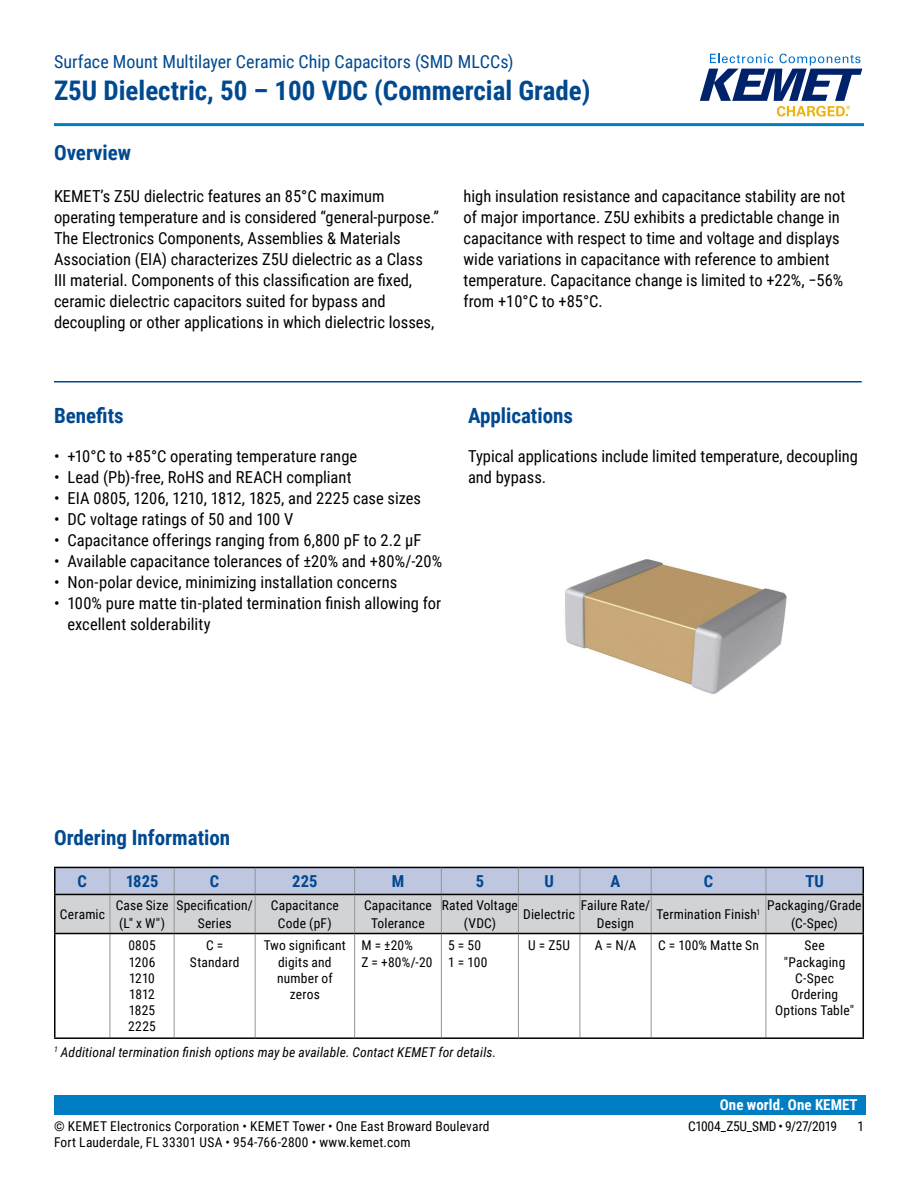
<style>
.page{position:relative;width:918px;height:1188px;background:#fff}
.page>*{position:absolute;margin:0;border:0;box-sizing:border-box;transform-origin:0 0}
.t1{font:700 27px "Roboto Condensed";color:#004990}
.t2{font:700 21px "Roboto Condensed";color:#004990}
.t3{font:18px "Roboto Condensed";color:#004990}
.t4{font:16.5px/21px "Roboto Condensed";color:#000}
.t5{font:700 16.5px "Roboto Condensed";color:#004990}
.t6{font:700 15px "Roboto Condensed";color:#fff}
.t7{font:13.5px/16.2px "Roboto Condensed";letter-spacing:.015em;color:#000;text-align:center}
.t8{font:italic 13.5px "Roboto Condensed";letter-spacing:.01em;color:#000}
.t9{font:13.5px "Roboto Condensed";letter-spacing:-.025em;color:#000}
</style>
<div class="page">
<svg style="left:700px;top:54px;width:162px;height:63px"></svg>
<hr style="left:54px;top:123px;width:810px;height:3px;background:#007dc3">
<div style="left:54px;top:1095px;width:811px;height:20px;background:#007dc3"></div>
<hr style="left:110px;top:934px;width:1px;height:103px;background:#939598">
<hr style="left:174px;top:934px;width:1px;height:103px;background:#939598">
<hr style="left:255px;top:934px;width:1px;height:103px;background:#939598">
<hr style="left:354px;top:934px;width:1px;height:103px;background:#939598">
<hr style="left:441px;top:934px;width:1px;height:103px;background:#939598">
<hr style="left:518px;top:934px;width:1px;height:103px;background:#939598">
<hr style="left:580px;top:934px;width:1px;height:103px;background:#939598">
<hr style="left:651px;top:934px;width:1px;height:103px;background:#939598">
<hr style="left:766px;top:934px;width:1px;height:103px;background:#939598">
<hr style="left:54px;top:895px;width:2px;height:38px;background:#000">
<hr style="left:54px;top:933px;width:56px;height:1px;background:#000">
<hr style="left:54px;top:934px;width:2px;height:103px;background:#000">
<hr style="left:863px;top:934px;width:1px;height:103px;background:#000">
<hr style="left:54px;top:1037px;width:56px;height:2px;background:#000">
<hr style="left:110px;top:1037px;width:64px;height:2px;background:#000">
<hr style="left:174px;top:1037px;width:81px;height:2px;background:#000">
<hr style="left:255px;top:1037px;width:100px;height:2px;background:#000">
<hr style="left:355px;top:1037px;width:86px;height:2px;background:#000">
<hr style="left:441px;top:1037px;width:77px;height:2px;background:#000">
<hr style="left:518px;top:1037px;width:62px;height:2px;background:#000">
<hr style="left:580px;top:1037px;width:71px;height:2px;background:#000">
<hr style="left:651px;top:1037px;width:115px;height:2px;background:#000">
<hr style="left:766px;top:1037px;width:98px;height:2px;background:#000">
<hr style="left:54px;top:867px;width:56px;height:1px;background:#000">
<hr style="left:54px;top:868px;width:2px;height:26px;background:#000">
<svg style="left:55px;top:867px;width:809px;height:67px;background:#bfc3cd"></svg>
<hr style="left:54px;top:894px;width:56px;height:1px;background:#000">
<hr style="left:110px;top:894px;width:64px;height:1px;background:#000">
<hr style="left:174px;top:894px;width:81px;height:1px;background:#000">
<hr style="left:255px;top:894px;width:100px;height:1px;background:#000">
<hr style="left:355px;top:894px;width:86px;height:1px;background:#000">
<hr style="left:441px;top:894px;width:77px;height:1px;background:#000">
<hr style="left:518px;top:894px;width:62px;height:1px;background:#000">
<hr style="left:580px;top:894px;width:71px;height:1px;background:#000">
<hr style="left:651px;top:894px;width:115px;height:1px;background:#000">
<hr style="left:766px;top:894px;width:98px;height:1px;background:#000">
<hr style="left:54px;top:381px;width:808px;height:1px;background:#004990">
<img style="left:565px;top:559px;width:222px;height:135px">
<p class="t3" style="left:54px;top:48px;width:461px">Surface Mount Multilayer Ceramic Chip Capacitors (SMD MLCCs)</p>
<h1 class="t1" style="left:54px;top:71px;width:538px">Z5U Dielectric, 50 – 100 VDC (Commercial Grade)</h1>
<p class="t2" style="left:54px;top:138px;width:79px">Overview</p>
<p class="t4" style="left:54px;top:185px;width:386px">KEMET’s Z5U dielectric features an 85°C maximum operating temperature and is considered “general-purpose.” The Electronics Components, Assemblies &amp; Materials Association (EIA) characterizes Z5U dielectric as a Class III material. Components of this classification are fixed, ceramic dielectric capacitors suited for bypass and decoupling or other applications in which dielectric losses,</p>
<p class="t4" style="left:463px;top:185px;width:383px">high insulation resistance and capacitance stability are not of major importance. Z5U exhibits a predictable change in capacitance with respect to time and voltage and displays wide variations in capacitance with reference to ambient temperature. Capacitance change is limited to +22%, −56% from +10°C to +85°C.</p>
<p class="t2" style="left:54px;top:401px;width:71px">Benefits</p>
<p class="t4" style="left:54px;top:445px;width:305px">• +10°C to +85°C operating temperature range</p>
<p class="t4" style="left:54px;top:466px;width:299px">• Lead (Pb)-free, RoHS and REACH compliant</p>
<p class="t4" style="left:54px;top:487px;width:369px">• EIA 0805, 1206, 1210, 1812, 1825, and 2225 case sizes</p>
<p class="t4" style="left:54px;top:508px;width:241px">• DC voltage ratings of 50 and 100 V</p>
<p class="t4" style="left:54px;top:529px;width:369px">• Capacitance offerings ranging from 6,800 pF to 2.2 μF</p>
<p class="t4" style="left:54px;top:550px;width:390px">• Available capacitance tolerances of ±20% and +80%/-20%</p>
<p class="t4" style="left:54px;top:571px;width:345px">• Non-polar device, minimizing installation concerns</p>
<p class="t4" style="left:67px;top:592px;width:375px;text-indent:-13px">• 100% pure matte tin-plated termination finish allowing for excellent solderability</p>
<p class="t2" style="left:468px;top:401px;width:107px">Applications</p>
<p class="t4" style="left:468px;top:445px;width:392px">Typical applications include limited temperature, decoupling and bypass.</p>
<p class="t2" style="left:54px;top:822px;width:178px">Ordering Information</p>
<p class="t5" style="left:78px;top:870px;width:11px">C</p>
<p class="t5" style="left:126px;top:870px;width:34px">1825</p>
<p class="t5" style="left:210px;top:870px;width:11px">C</p>
<p class="t5" style="left:292px;top:870px;width:27px">225</p>
<p class="t5" style="left:392px;top:870px;width:14px">M</p>
<p class="t5" style="left:476px;top:870px;width:10px">5</p>
<p class="t5" style="left:544px;top:870px;width:11px">U</p>
<p class="t5" style="left:611px;top:870px;width:11px">A</p>
<p class="t5" style="left:704px;top:870px;width:11px">C</p>
<p class="t5" style="left:805px;top:870px;width:20px">TU</p>
<p class="t7" style="left:60px;top:906px;width:47px">Ceramic</p>
<p class="t7" style="left:116px;top:896px;width:54px;line-height:18px;text-align:left">Case Size (L" x W")</p>
<p class="t7" style="left:176px;top:896px;width:78px;line-height:18px">Specification/<br>Series</p>
<p class="t7" style="left:271px;top:896px;width:69px;line-height:18px">Capacitance<br>Code (pF)</p>
<p class="t7" style="left:364px;top:896px;width:69px;line-height:18px">Capacitance<br>Tolerance</p>
<p class="t7" style="left:442px;top:896px;width:77px;line-height:18px">Rated Voltage (VDC)</p>
<p class="t7" style="left:523px;top:906px;width:53px">Dielectric</p>
<p class="t7" style="left:581px;top:896px;width:71px;line-height:18px">Failure Rate/<br>Design</p>
<p class="t7" style="left:657px;top:906px;width:207px">Termination Finish<sup>1</sup> Packaging/Grade</p>
<p class="t7" style="left:791px;top:915px;width:48px">(C-Spec)</p>
<p class="t7" style="left:128px;top:937px;width:29px;text-align:justify">0805<br>1206<br>1210<br>1812<br>1825<br>2225</p>
<p class="t7" style="left:190px;top:937px;width:51px">C =<br>Standard</p>
<p class="t7" style="left:264px;top:937px;width:84px">Two significant digits and number of zeros</p>
<p class="t7" style="left:361px;top:937px;width:73px;text-align:left">M = ±20%<br>Z = +80%/-20</p>
<p class="t7" style="left:448px;top:937px;width:41px;text-align:left">5 = 50<br>1 = 100</p>
<p class="t7" style="left:528px;top:937px;width:43px">U = Z5U</p>
<p class="t7" style="left:595px;top:937px;width:43px">A = N/A</p>
<p class="t7" style="left:658px;top:937px;width:102px">C = 100% Matte Sn</p>
<p class="t7" style="left:775px;top:937px;width:80px">See "Packaging<br>C-Spec<br>Ordering<br>Options Table"</p>
<p class="t8" style="left:54px;top:1043px;width:444px"><sup>1</sup> Additional termination finish options may be available. Contact KEMET for details.</p>
<p class="t6" style="left:720px;top:1094px;width:139px">One world. One KEMET</p>
<p class="t7" style="left:54px;top:1117px;width:437px">© KEMET Electronics Corporation • KEMET Tower • One East Broward Boulevard</p>
<p class="t9" style="left:688px;top:1116px;width:150px">C1004_Z5U_SMD • 9/27/2019</p>
<p class="t7" style="left:857px;top:1117px;width:8px">1</p>
<p class="t7" style="left:54px;top:1133px;width:358px">Fort Lauderdale, FL 33301 USA • 954-766-2800 • www.kemet.com</p>
</div>
